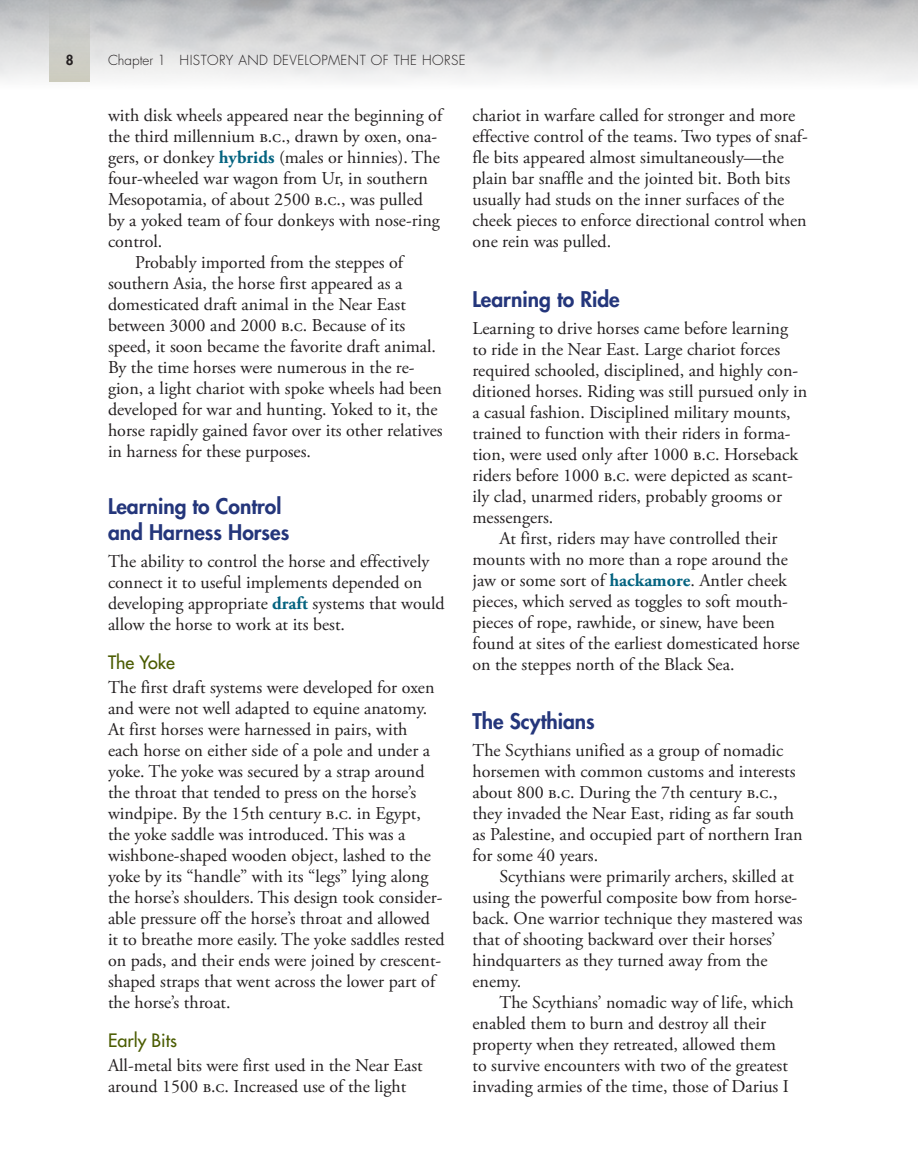
<style>
.page{position:relative;width:918px;height:1175px;background:#fff}
.page>*{position:absolute;margin:0;border:0;box-sizing:border-box;transform-origin:0 0}
.t1{font:800 21px/25.5px "Futura Std";color:#24367b}
.t2{font:18px/21px "Adobe Garamond Pro";color:#231f20}
.t3{font:500 18px "Futura Std";color:#4b5c02}
.t4{font:300 13.5px "Futura Std";letter-spacing:.03em;color:#231f20}
.t5{font:800 13.5px "Futura Std";color:#231f20}
.s1{font-weight:700;color:#046380}
</style>
<div class="page">
<div style="left:50px;top:0;width:40px;height:81px;background:linear-gradient(to bottom,#bec0c3,#d3d2c6)"></div>
<p class="t5" style="left:66px;top:52px;width:9px">8</p>
<p class="t4" style="left:108px;top:52px;width:359px">CHAPTER 1 HISTORY AND DEVELOPMENT OF TH E HORSE</p>
<p class="t2" style="left:108px;top:105px;width:336px">with disk wheels appeared near the beginning of</p>
<p class="t2" style="left:108px;top:126px;width:331px">the third millennium b.c., drawn by oxen, ona-</p>
<p class="t2" style="left:108px;top:147px;width:333px">gers, or donkey <span class="s1">hybrids</span> (males or hinnies). The</p>
<p class="t2" style="left:108px;top:169px;width:321px">four-wheeled war wagon from Ur, in southern</p>
<p class="t2" style="left:108px;top:190px;width:317px">Mesopotamia, of about 2500 b.c., was pulled</p>
<p class="t2" style="left:108px;top:211px;width:333px">by a yoked team of four donkeys with nose-ring</p>
<p class="t2" style="left:108px;top:232px;width:56px">control.</p>
<p class="t2" style="left:135px;top:253px;width:270px">Probably imported from the steppes of</p>
<p class="t2" style="left:108px;top:274px;width:296px">southern Asia, the horse first appeared as a</p>
<p class="t2" style="left:108px;top:295px;width:299px">domesticated draft animal in the Near East</p>
<p class="t2" style="left:108px;top:316px;width:299px">between 3000 and 2000 b.c. Because of its</p>
<p class="t2" style="left:108px;top:337px;width:330px">speed, it soon became the favorite draft animal.</p>
<p class="t2" style="left:108px;top:358px;width:308px">By the time horses were numerous in the re-</p>
<p class="t2" style="left:108px;top:379px;width:336px">gion, a light chariot with spoke wheels had been</p>
<p class="t2" style="left:108px;top:400px;width:331px">developed for war and hunting. Yoked to it, the</p>
<p class="t2" style="left:108px;top:421px;width:336px">horse rapidly gained favor over its other relatives</p>
<p class="t2" style="left:108px;top:442px;width:205px">in harness for these purposes.</p>
<p class="t1" style="left:108px;top:494px;width:183px">Learning to Control and Harness Horses</p>
<p class="t2" style="left:108px;top:551px;width:338px">The ability to control the horse and effectively connect it to useful implements depended on developing appropriate <span class="s1">draft</span> systems that would allow the horse to work at its best.</p>
<p class="t3" style="left:108px;top:651px;width:68px">The Yoke</p>
<p class="t2" style="left:108px;top:677px;width:338px">The first draft systems were developed for oxen and were not well adapted to equine anatomy.<br>At first horses were harnessed in pairs, with<br>each horse on either side of a pole and under a yoke. The yoke was secured by a strap around the throat that tended to press on the horse’s windpipe. By the 15th century b.c. in Egypt, the yoke saddle was introduced. This was a wishbone-shaped wooden object, lashed to the yoke by its “handle” with its “legs” lying along the horse’s shoulders. This design took consider&shy;able pressure off the horse’s throat and allowed it to breathe more easily. The yoke saddles rested on pads, and their ends were joined by crescent&shy;shaped straps that went across the lower part of the horse’s throat.</p>
<p class="t3" style="left:108px;top:1029px;width:71px">Early Bits</p>
<p class="t2" style="left:108px;top:1055px;width:316px">All-metal bits were first used in the Near East around 1500 b.c. Increased use of the light</p>
<p class="t2" style="left:472px;top:106px;width:337px">chariot in warfare called for stronger and more effective control of the teams. Two types of snaf&shy;fle bits appeared almost simultaneously—the plain bar snaffle and the jointed bit. Both bits usually had studs on the inner surfaces of the cheek pieces to enforce directional control when one rein was pulled.</p>
<p class="t1" style="left:472px;top:287px;width:149px">Learning to Ride</p>
<p class="t2" style="left:472px;top:318px;width:317px">Learning to drive horses came before learning</p>
<p class="t2" style="left:472px;top:339px;width:309px">to ride in the Near East. Large chariot forces</p>
<p class="t2" style="left:472px;top:360px;width:327px">required schooled, disciplined, and highly con-</p>
<p class="t2" style="left:472px;top:382px;width:336px">ditioned horses. Riding was still pursued only in</p>
<p class="t2" style="left:472px;top:403px;width:320px">a casual fashion. Disciplined military mounts,</p>
<p class="t2" style="left:472px;top:424px;width:320px">trained to function with their riders in forma-</p>
<p class="t2" style="left:472px;top:445px;width:327px">tion, were used only after 1000 b.c. Horseback</p>
<p class="t2" style="left:472px;top:466px;width:322px">riders before 1000 b.c. were depicted as scant-</p>
<p class="t2" style="left:472px;top:487px;width:311px">ily clad, unarmed riders, probably grooms or</p>
<p class="t2" style="left:472px;top:508px;width:82px">messengers.</p>
<p class="t2" style="left:500px;top:529px;width:279px">At first, riders may have controlled their</p>
<p class="t2" style="left:472px;top:550px;width:317px">mounts with no more than a rope around the</p>
<p class="t2" style="left:472px;top:571px;width:316px">jaw or some sort of <span class="s1">hackamore</span>. Antler cheek</p>
<p class="t2" style="left:472px;top:592px;width:317px">pieces, which served as toggles to soft mouth-</p>
<p class="t2" style="left:472px;top:613px;width:304px">pieces of rope, rawhide, or sinew, have been</p>
<p class="t2" style="left:472px;top:634px;width:329px">found at sites of the earliest domesticated horse</p>
<p class="t2" style="left:472px;top:655px;width:264px">on the steppes north of the Black Sea.</p>
<p class="t1" style="left:472px;top:708px;width:124px">The Scythians</p>
<p class="t2" style="left:472px;top:740px;width:332px">The Scythians unified as a group of nomadic horsemen with common customs and interests about 800 b.c. During the 7th century b.c., they invaded the Near East, riding as far south as Palestine, and occupied part of northern Iran for some 40 years.</p>
<p class="t2" style="left:472px;top:866px;width:332px;text-indent:27px">Scythians were primarily archers, skilled at using the powerful composite bow from horse&shy;back. One warrior technique they mastered was that of shooting backward over their horses’ hindquarters as they turned away from the enemy.</p>
<p class="t2" style="left:472px;top:992px;width:323px;text-indent:27px">The Scythians’ nomadic way of life, which enabled them to burn and destroy all their property when they retreated, allowed them to survive encounters with two of the greatest invading armies of the time, those of Darius I</p>
</div>
